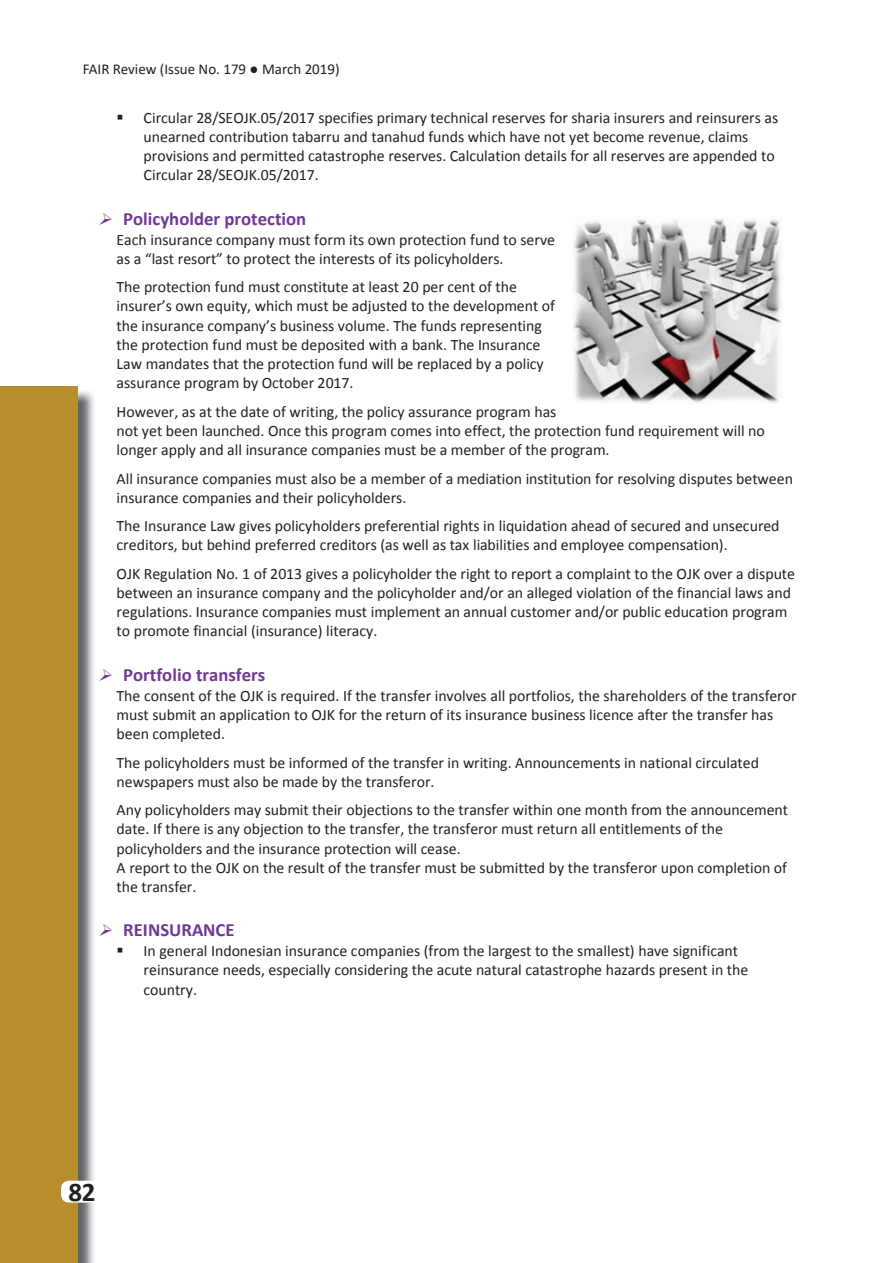
<style>
.page{position:relative;width:893px;height:1263px;background:#fff}
.page>*{position:absolute;margin:0;border:0;box-sizing:border-box;transform-origin:0 0}
.t1{font:700 27px "Calibri";color:#231f20}
.t2{font:700 18.75px "Calibri";color:#6e3996}
.t3{font:15.9px/19.2px "Calibri";color:#231f20}
.t4{font:15px "Calibri";color:#231f20}
</style>
<div class="page">
<img style="left:573px;top:219px;width:209px;height:184px">
<img style="left:78px;top:391px;width:16px;height:872px">
<div style="left:0;top:387px;width:78px;height:876px;background:#b88e2d"></div>
<div style="left:61px;top:1181px;width:43px;height:21px;background:#fff;border-radius:8px"></div>
<p class="t4" style="left:83px;top:58px;width:258px">FAIR Review (Issue No. 179 ● March 2019)</p>
<p class="t3" style="left:144px;top:108px;width:636px;text-indent:-27px">▪ Circular 28/SEOJK.05/2017 specifies primary technical reserves for sharia insurers and reinsurers as unearned contribution tabarru and tanahud funds which have not yet become revenue, claims provisions and permitted catastrophe reserves. Calculation details for all reserves are appended to Circular 28/SEOJK.05/2017.</p>
<p class="t2" style="left:98px;top:206px;width:210px">➢ Policyholder protection</p>
<p class="t3" style="left:117px;top:230px;width:440px">Each insurance company must form its own protection fund to serve as a “last resort” to protect the interests of its policyholders.</p>
<p class="t3" style="left:117px;top:277px;width:440px">The protection fund must constitute at least 20 per cent of the insurer’s own equity, which must be adjusted to the development of the insurance company’s business volume. The funds representing the protection fund must be deposited with a bank. The Insurance Law mandates that the protection fund will be replaced by a policy assurance program by October 2017.</p>
<p class="t3" style="left:117px;top:402px;width:650px">However, as at the date of writing, the policy assurance program has<br>not yet been launched. Once this program comes into effect, the protection fund requirement will no longer apply and all insurance companies must be a member of the program.</p>
<p class="t3" style="left:117px;top:469px;width:678px">All insurance companies must also be a member of a mediation institution for resolving disputes between insurance companies and their policyholders.</p>
<p class="t3" style="left:117px;top:516px;width:664px">The Insurance Law gives policyholders preferential rights in liquidation ahead of secured and unsecured creditors, but behind preferred creditors (as well as tax liabilities and employee compensation).</p>
<p class="t3" style="left:117px;top:564px;width:680px">OJK Regulation No. 1 of 2013 gives a policyholder the right to report a complaint to the OJK over a dispute between an insurance company and the policyholder and/or an alleged violation of the financial laws and regulations. Insurance companies must implement an annual customer and/or public education program to promote financial (insurance) literacy.</p>
<p class="t2" style="left:98px;top:662px;width:169px">➢ Portfolio transfers</p>
<p class="t3" style="left:117px;top:686px;width:681px">The consent of the OJK is required. If the transfer involves all portfolios, the shareholders of the transferor must submit an application to OJK for the return of its insurance business licence after the transfer has been completed.</p>
<p class="t3" style="left:117px;top:753px;width:644px">The policyholders must be informed of the transfer in writing. Announcements in national circulated newspapers must also be made by the transferor.</p>
<p class="t3" style="left:117px;top:800px;width:673px">Any policyholders may submit their objections to the transfer within one month from the announcement date. If there is any objection to the transfer, the transferor must return all entitlements of the policyholders and the insurance protection will cease.<br>A report to the OJK on the result of the transfer must be submitted by the transferor upon completion of the transfer.</p>
<p class="t2" style="left:98px;top:918px;width:138px">➢ REINSURANCE</p>
<p class="t3" style="left:144px;top:941px;width:606px;text-indent:-27px">▪ In general Indonesian insurance companies (from the largest to the smallest) have significant reinsurance needs, especially considering the acute natural catastrophe hazards present in the country.</p>
<h1 class="t1" style="left:69px;top:1173px;width:28px">82</h1>
</div>
